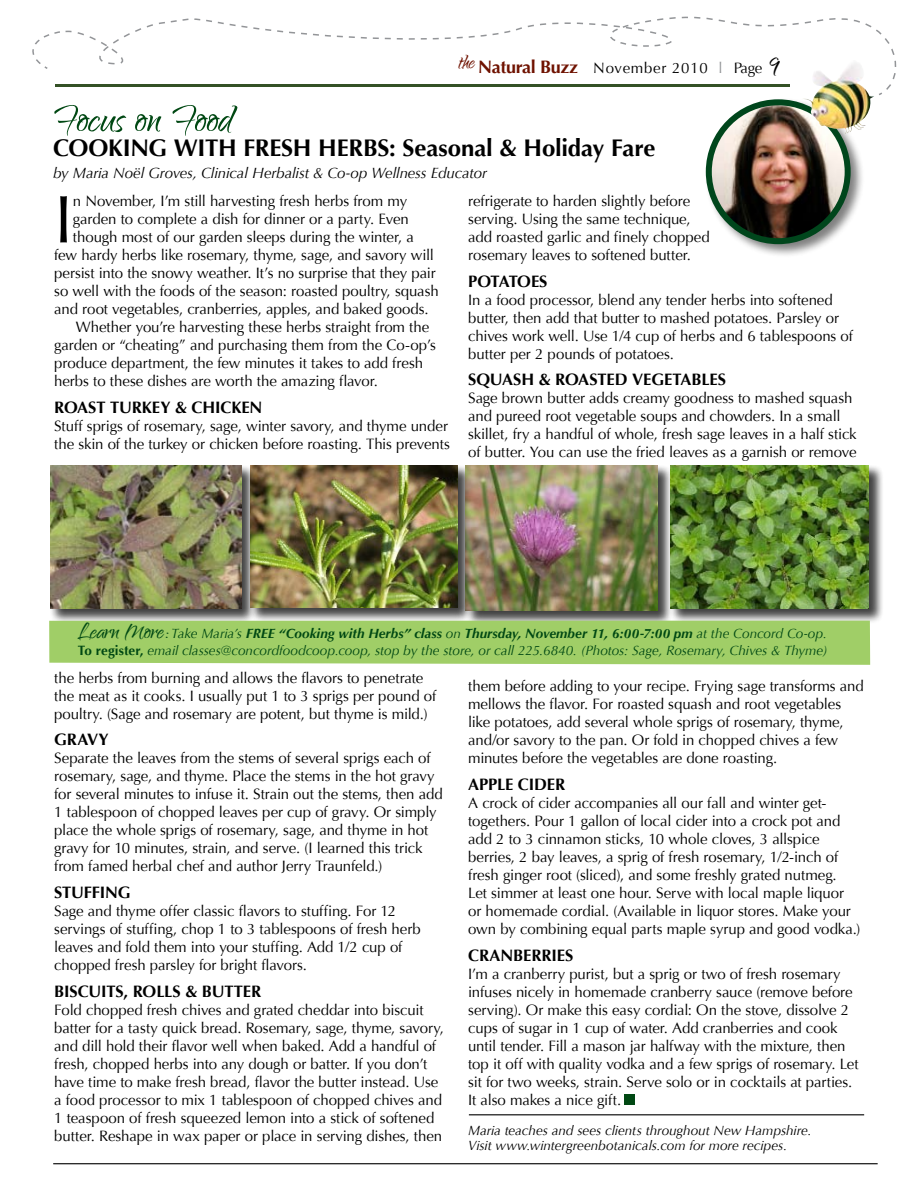
<style>
.page{position:relative;width:918px;height:1188px;background:#fff}
.page>*{position:absolute;margin:0;border:0;box-sizing:border-box;transform-origin:0 0}
.t1{font:67.5px "Optima";color:#000}
.t2{font:52.5px "Qwigley ROB";color:#004813}
.t3{font:39px "Qwigley ROB";color:#000;scale:.9 1}
.t4{font:30px "Qwigley ROB";letter-spacing:-.015em;color:#004813}
.t5{font:700 24px "Optima";letter-spacing:-.005em;color:#000}
.t6{font:700 16.5px "Optima";letter-spacing:-.01em;color:#000}
.t7{font:700 16.5px "Optima";letter-spacing:-.03em;color:#000}
.t8{font:15px/18px "Optima";letter-spacing:-.005em;color:#000}
.t9{font:italic 15px "Optima";letter-spacing:-.01em;color:#000}
.t10{font:15px "Optima";letter-spacing:.05em;color:#000}
.t11{font:italic 13.5px/16.2px "Optima";letter-spacing:-.005em;color:#004813;text-align:right}
.t12{font:italic 13.5px/15px "Optima";letter-spacing:-.005em;color:#000}
.s1{font-weight:700;font-size:18px;color:#6f1200}
.s2{color:#939598}
.s3{font-weight:700}
.s4{font-weight:700;font-style:normal}
</style>
<div class="page">
<div style="left:624px;top:1095px;width:11px;height:10px;background:#004813"></div>
<div style="left:704px;top:97px;width:161px;height:161px;background:#000;opacity:.5"></div>
<div style="left:709px;top:102px;width:139px;height:139px;background:#000;opacity:.5"></div>
<img style="left:709px;top:102px;width:139px;height:139px;border-radius:69px">
<div style="left:706px;top:99px;width:145px;height:145px;border:6px solid #00461c;border-radius:50%"></div>
<hr style="left:469px;top:1114px;width:395px;height:1px;background:#000">
<div style="left:465px;top:464px;width:208px;height:162px;background:#000;opacity:.5"></div>
<img style="left:473px;top:465px;width:184px;height:145px">
<div style="left:249px;top:464px;width:224px;height:159px;background:#000;opacity:.5"></div>
<img style="left:256px;top:465px;width:201px;height:142px">
<div style="left:49px;top:464px;width:207px;height:160px;background:#000;opacity:.5"></div>
<img style="left:50px;top:465px;width:191px;height:143px">
<div style="left:669px;top:464px;width:215px;height:160px;background:#000;opacity:.5"></div>
<img style="left:670px;top:465px;width:199px;height:143px">
<div style="left:49px;top:621px;width:821px;height:44px;background:#a0ce67"></div>
<hr style="left:53px;top:1163px;width:825px;height:1px;background:#000">
<svg style="left:32px;top:39px;width:9px;height:25px"></svg>
<svg style="left:885px;top:38px;width:12px;height:52px"></svg>
<svg style="left:43px;top:18px;width:839px;height:77px"></svg>
<hr style="left:55px;top:85px;width:735px;height:2px;background:#345126">
<img style="left:801px;top:60px;width:73px;height:74px">
<p class="t10" style="left:459px;top:59px;width:305px"><sup>the</sup> <span class="s1">NATURAL BUZZ</span> November 2010 <span class="s2">l</span> Page</p>
<h3 class="t3" style="left:770px;top:45px;width:13px">9</h3>
<h2 class="t2" style="left:53px;top:93px;width:182px">Focus on Food</h2>
<h3 class="t5" style="left:53px;top:134px;width:32px">COOKIN</h3>
<h3 class="t5" style="left:149px;top:134px;width:62px">G WITH</h3>
<h3 class="t5" style="left:243px;top:134px;width:40px">FRESH</h3>
<h3 class="t5" style="left:318px;top:134px;width:339px">HE RBS: SEASONAL &amp; H OLIDAY FARE</h3>
<p class="t9" style="left:53px;top:164px;width:436px">by Maria Noël Groves, Clinical Herbalist &amp; Co-op Wellness Educator</p>
<h1 class="t1" style="left:54px;top:180px;width:20px">I</h1>
<p class="t8" style="left:73px;top:192px;width:336px">n November, I’m still harvesting fresh herbs from my</p>
<p class="t8" style="left:73px;top:210px;width:337px">garden to complete a dish for dinner or a party. Even</p>
<p class="t8" style="left:73px;top:228px;width:342px">though most of our garden sleeps during the winter, a</p>
<p class="t8" style="left:54px;top:246px;width:381px">few hardy herbs like rosemary, thyme, sage, and savory will</p>
<p class="t8" style="left:54px;top:264px;width:383px">persist into the snowy weather. It’s no surprise that they pair</p>
<p class="t8" style="left:54px;top:282px;width:386px">so well with the foods of the season: roasted poultry, squash</p>
<p class="t8" style="left:54px;top:300px;width:376px">and root vegetables, cranberries, apples, and baked goods.</p>
<p class="t8" style="left:76px;top:318px;width:355px">Whether you’re harvesting these herbs straight from the</p>
<p class="t8" style="left:54px;top:336px;width:383px">garden or “cheating” and purchasing them from the Co-op’s</p>
<p class="t8" style="left:54px;top:354px;width:370px">produce department, the few minutes it takes to add fresh</p>
<p class="t8" style="left:54px;top:372px;width:325px">herbs to these dishes are worth the amazing flavor.</p>
<p class="t6" style="left:54px;top:398px;width:210px">ROAST TURKEY &amp; CHICKEN</p>
<p class="t8" style="left:54px;top:417px;width:397px">Stuff sprigs of rosemary, sage, winter savory, and thyme under the skin of the turkey or chicken before roasting. This prevents</p>
<p class="t8" style="left:468px;top:192px;width:243px">refrigerate to harden slightly before serving. Using the same technique, add roasted garlic and finely chopped rosemary leaves to softened butter.</p>
<p class="t7" style="left:468px;top:272px;width:81px">POTATOES</p>
<p class="t8" style="left:468px;top:291px;width:386px">In a food processor, blend any tender herbs into softened butter, then add that butter to mashed potatoes. Parsley or chives work well. Use 1/4 cup of herbs and 6 tablespoons of butter per 2 pounds of potatoes.</p>
<p class="t6" style="left:468px;top:370px;width:259px">SQUASH &amp; ROASTED VEG ETABLES</p>
<p class="t8" style="left:468px;top:390px;width:390px">Sage brown butter adds creamy goodness to mashed squash and pureed root vegetable soups and chowders. In a small skillet, fry a handful of whole, fresh sage leaves in a half stick of butter. You can use the fried leaves as a garnish or remove</p>
<h3 class="t4" style="left:78px;top:617px;width:93px">Learn More:</h3>
<p class="t11" style="left:78px;top:626px;width:752px">Take Maria’s <span class="s3">FREE “Cooking with Herbs” class</span> on <span class="s3">Thursday, November 11, 6:00-7:00 pm</span> at the Concord Co-op.<br><span class="s4">TO REGISTER,</span> email classes@concordfoodcoop.coop, stop by the store, or call 225.6840. (Photos: Sage, Rosemary, Chives &amp; Thyme)</p>
<p class="t8" style="left:54px;top:669px;width:384px">the herbs from burning and allows the flavors to penetrate the meat as it cooks. I usually put 1 to 3 sprigs per pound of poultry. (Sage and rosemary are potent, but thyme is mild.)</p>
<p class="t6" style="left:54px;top:730px;width:56px">GRAVY</p>
<p class="t8" style="left:54px;top:750px;width:390px">Separate the leaves from the stems of several sprigs each of rosemary, sage, and thyme. Place the stems in the hot gravy for several minutes to infuse it. Strain out the stems, then add 1 tablespoon of chopped leaves per cup of gravy. Or simply place the whole sprigs of rosemary, sage, and thyme in hot gravy for 10 minutes, strain, and serve. (I learned this trick from famed herbal chef and author Jerry Traunfeld.)</p>
<p class="t6" style="left:54px;top:883px;width:73px">STUFFING</p>
<p class="t8" style="left:54px;top:902px;width:368px">Sage and thyme offer classic flavors to stuffing. For 12 servings of stuffing, chop 1 to 3 tablespoons of fresh herb leaves and fold them into your stuffing. Add 1/2 cup of chopped fresh parsley for bright flavors.</p>
<p class="t6" style="left:54px;top:981px;width:205px">BISCUITS, ROLLS &amp; BUTTER</p>
<p class="t8" style="left:54px;top:1001px;width:391px">Fold chopped fresh chives and grated cheddar into biscuit batter for a tasty quick bread. Rosemary, sage, thyme, savory, and dill hold their flavor well when baked. Add a handful of fresh, chopped herbs into any dough or batter. If you don’t have time to make fresh bread, flavor the butter instead. Use a food processor to mix 1 tablespoon of chopped chives and 1 teaspoon of fresh squeezed lemon into a stick of softened butter. Reshape in wax paper or place in serving dishes, then</p>
<p class="t8" style="left:468px;top:678px;width:397px">them before adding to your recipe. Frying sage transforms and mellows the flavor. For roasted squash and root vegetables like potatoes, add several whole sprigs of rosemary, thyme, and/or savory to the pan. Or fold in chopped chives a few minutes before the vegetables are done roasting.</p>
<p class="t6" style="left:468px;top:775px;width:95px">APPLE CIDER</p>
<p class="t8" style="left:468px;top:794px;width:394px">A crock of cider accompanies all our fall and winter get&shy;togethers. Pour 1 gallon of local cider into a crock pot and add 2 to 3 cinnamon sticks, 10 whole cloves, 3 allspice berries, 2 bay leaves, a sprig of fresh rosemary, 1/2-inch of fresh ginger root (sliced), and some freshly grated nutmeg.<br>Let simmer at least one hour. Serve with local maple liquor or homemade cordial. (Available in liquor stores. Make your own by combining equal parts maple syrup and good vodka.)</p>
<p class="t6" style="left:468px;top:945px;width:107px">CRANBERRIES</p>
<p class="t8" style="left:468px;top:965px;width:392px">I’m a cranberry purist, but a sprig or two of fresh rosemary infuses nicely in homemade cranberry sauce (remove before serving). Or make this easy cordial: On the stove, dissolve 2 cups of sugar in 1 cup of water. Add cranberries and cook until tender. Fill a mason jar halfway with the mixture, then top it off with quality vodka and a few sprigs of rosemary. Let sit for two weeks, strain. Serve solo or in cocktails at parties.<br>It also makes a nice gift.</p>
<p class="t12" style="left:468px;top:1123px;width:345px">Maria teaches and sees clients throughout New Hampshire.<br>Visit www.wintergreenbotanicals.com for more recipes.</p>
</div>
